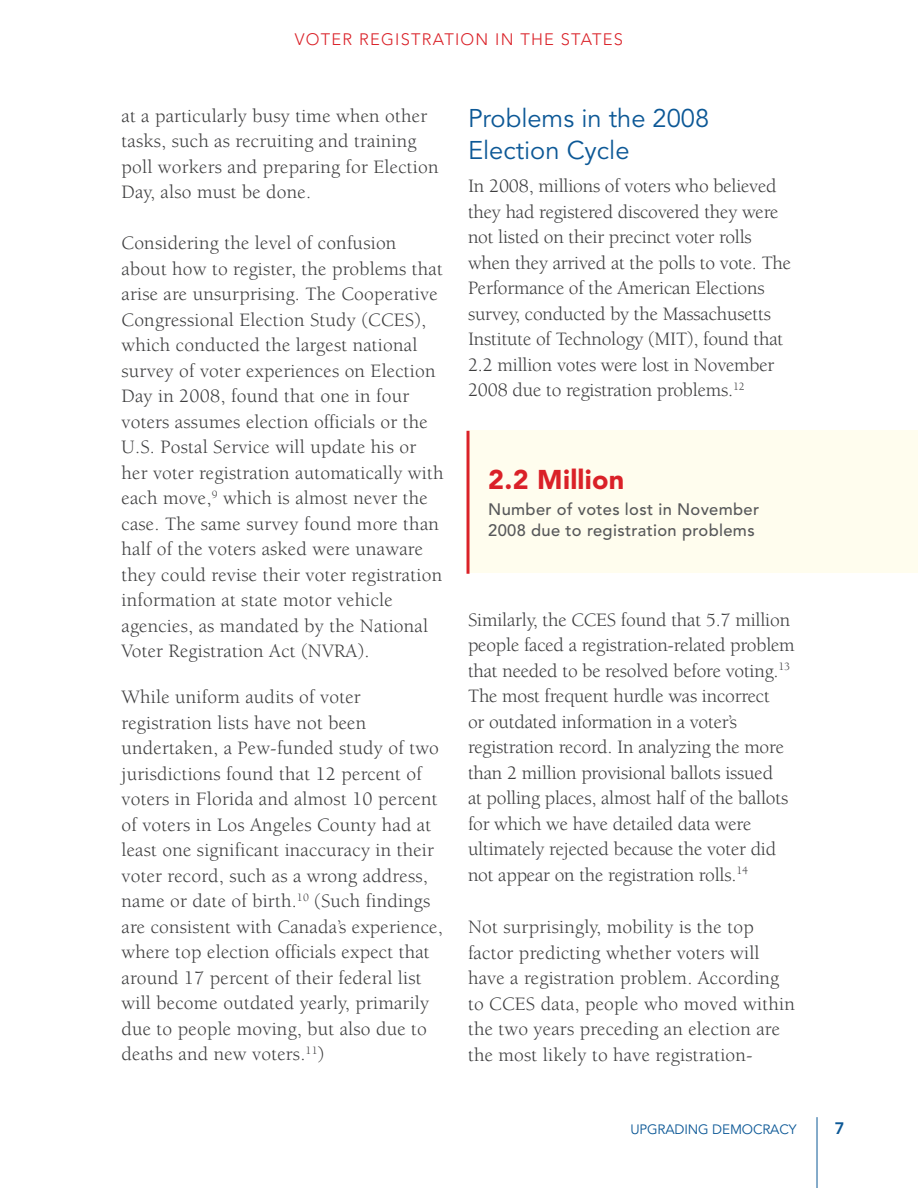
<style>
.page{position:relative;width:918px;height:1188px;background:#fff}
.page>*{position:absolute;margin:0;border:0;box-sizing:border-box;transform-origin:0 0}
.t1{font:900 27px "Avenir LT Std";letter-spacing:.01em;color:#da2128}
.t2{font:25.5px/31.5px "Avenir LT Std";color:#0c5896}
.t3{font:19.5px/25.5px "Berkeley Std";letter-spacing:.01em;color:#3e3e3f}
.t4{font:19.5px/25.5px "Berkeley Std";letter-spacing:-.01em;color:#3e3e3f}
.t5{font:500 16.5px/21px "Avenir LT Std";letter-spacing:.02em;color:#57585a}
.t6{font:300 16.5px "Avenir LT Std";letter-spacing:.075em;color:#da2128}
.t7{font:800 16.5px "Avenir LT Std";color:#0c5896}
.t8{font:13.5px "Avenir LT Std";letter-spacing:-.01em;color:#0c5896}
</style>
<div class="page">
<hr style="left:817px;top:1117px;width:1px;height:71px;background:#0c5896">
<div style="left:468px;top:430px;width:450px;height:143px;background:#fffdee"></div>
<hr style="left:467px;top:431px;width:3px;height:143px;background:#da2128">
<p class="t6" style="left:295px;top:32px;width:330px">VOTER REGISTRATION IN THE STATES</p>
<p class="t3" style="left:122px;top:105px;width:319px">at a particularly busy time when other tasks, such as recruiting and training poll workers and preparing for Election Day, also must be done.</p>
<p class="t3" style="left:122px;top:232px;width:324px">Considering the level of confusion about how to register, the problems that arise are unsurprising. The Cooperative Congressional Election Study (CCES), which conducted the largest national survey of voter experiences on Election Day in 2008, found that one in four voters assumes election officials or the U.S. Postal Service will update his or her voter registration automatically with each move,<sup>9</sup> which is almost never the case. The same survey found more than half of the voters asked were unaware they could revise their voter registration information at state motor vehicle agencies, as mandated by the National Voter Registration Act (NVRA).</p>
<p class="t3" style="left:122px;top:686px;width:323px">While uniform audits of voter registration lists have not been undertaken, a Pew-funded study of two jurisdictions found that 12 percent of voters in Florida and almost 10 percent of voters in Los Angeles County had at least one significant inaccuracy in their voter record, such as a wrong address, name or date of birth.<sup>10</sup> (Such findings are consistent with Canada’s experience, where top election officials expect that around 17 percent of their federal list will become outdated yearly, primarily due to people moving, but also due to deaths and new voters.<sup>11</sup>)</p>
<h2 class="t2" style="left:468px;top:105px;width:243px">Problems in the 2008<br>Election Cycle</h2>
<p class="t4" style="left:468px;top:175px;width:325px">In 2008, millions of voters who believed they had registered discovered they were not listed on their precinct voter rolls when they arrived at the polls to vote. The Performance of the American Elections survey, conducted by the Massachusetts Institute of Technology (MIT), found that 2.2 million votes were lost in November 2008 due to registration problems.<sup>12</sup></p>
<h1 class="t1" style="left:488px;top:467px;width:138px">2.2 Million</h1>
<p class="t5" style="left:488px;top:500px;width:272px">Number of votes lost in November<br>2008 due to registration problems</p>
<p class="t4" style="left:468px;top:609px;width:328px">Similarly, the CCES found that 5.7 million people faced a registration-related problem that needed to be resolved before voting.<sup>13<br></sup>The most frequent hurdle was incorrect<br>or outdated information in a voter’s registration record. In analyzing the more than 2 million provisional ballots issued<br>at polling places, almost half of the ballots for which we have detailed data were ultimately rejected because the voter did not appear on the registration rolls.<sup>14</sup></p>
<p class="t3" style="left:468px;top:916px;width:328px">Not surprisingly, mobility is the top factor predicting whether voters will have a registration problem. According to CCES data, people who moved within the two years preceding an election are the most likely to have registration-</p>
<p class="t8" style="left:631px;top:1124px;width:167px">UPGRADING DEMOCRACY</p>
<p class="t7" style="left:835px;top:1121px;width:11px">7</p>
</div>
